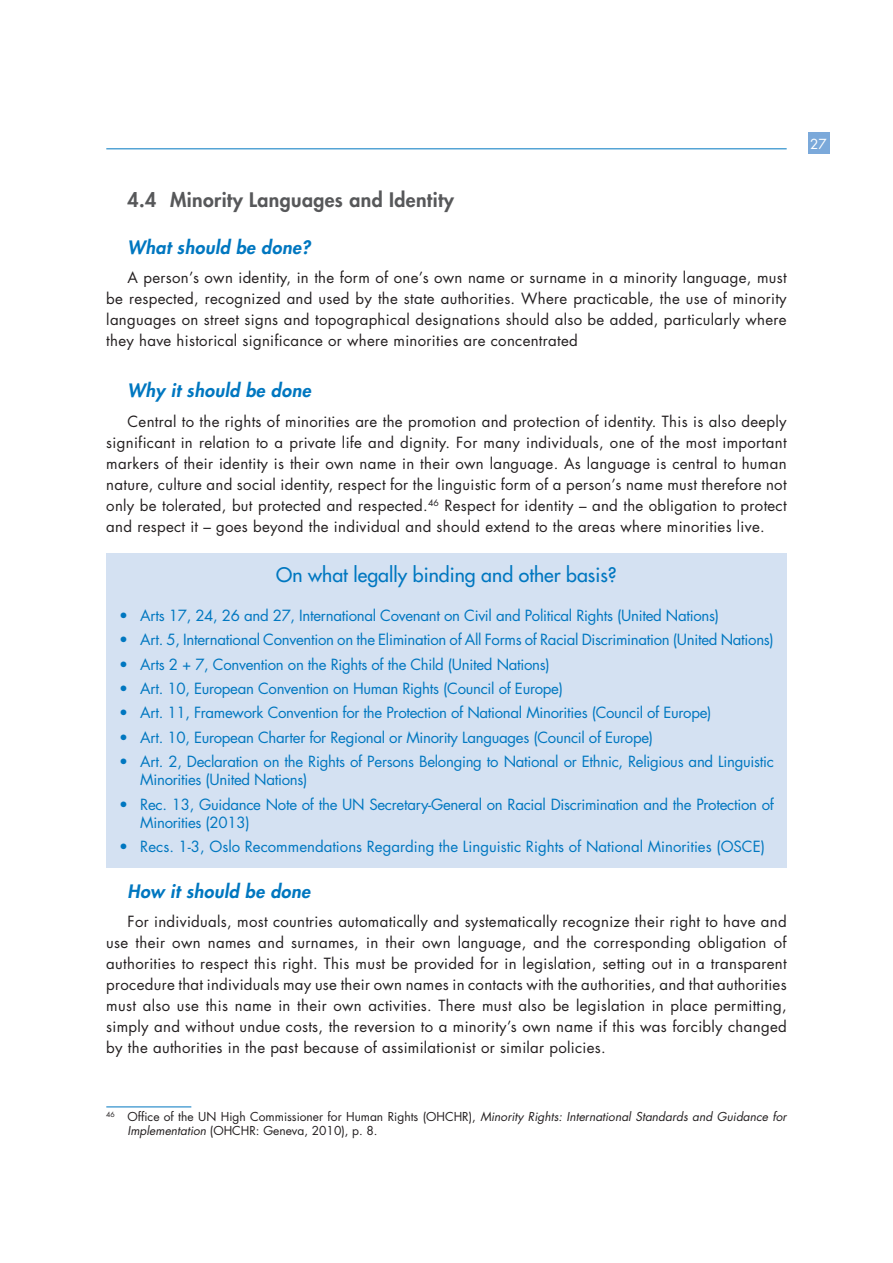
<style>
.page{position:relative;width:893px;height:1263px;background:#fff}
.page>*{position:absolute;margin:0;border:0;box-sizing:border-box;transform-origin:0 0}
.Box_Titre{font:500 19.5px "Futura Std";color:#0077c0}
.Sous_Titre_1_1{font:800 19.5px "Futura Std";letter-spacing:.02em;color:#57585a}
.Texte_courant_bleu_i{font:italic 800 18px "Futura Std";letter-spacing:.02em;color:#0077c0}
.Texte_courant{font:15px/21px "Futura Std";letter-spacing:.02em;color:#231f20;text-align:justify}
.t1{font:15px/18px "Futura Std";letter-spacing:-.02em;color:#0077c0}
.t2{font:15px "Futura Std";color:#0077c0}
.t3{font:13.5px "Futura Std";color:#fff}
.Footnote_text{font:12px/14.2px "Futura Std";color:#231f20}
.s1{font-style:italic}
</style>
<div class="page">
<hr style="left:106px;top:148px;width:681px;height:1px;background:#0077c0">
<div style="left:808px;top:133px;width:21px;height:21px;background:#7ba9da"></div>
<hr style="left:106px;top:1106px;width:85px;height:1px;background:#0077c0">
<div style="left:106px;top:553px;width:681px;height:314px;background:#d4e1f2"></div>
<p class="Sous_Titre_1_1" style="left:128px;top:188px;width:328px">4.4 Minority Languages and Identity</p>
<p class="Texte_courant_bleu_i" style="left:128px;top:236px;width:184px">What should be done?</p>
<p class="Texte_courant" style="left:106px;top:268px;width:682px;text-indent:21px">A person’s own identity, in the form of one’s own name or surname in a minority language, must be respected, recognized and used by the state authorities. Where practicable, the use of minority languages on street signs and topographical designations should also be added, particularly where they have historical significance or where minorities are concentrated</p>
<p class="Texte_courant_bleu_i" style="left:128px;top:379px;width:185px">Why it should be done</p>
<p class="Texte_courant" style="left:106px;top:411px;width:682px;text-indent:21px">Central to the rights of minorities are the promotion and protection of identity. This is also deeply significant in relation to a private life and dignity. For many individuals, one of the most important markers of their identity is their own name in their own language. As language is central to human nature, culture and social identity, respect for the linguistic form of a person’s name must therefore not only be tolerated, but protected and respected.<sup>46</sup> Respect for identity – and the obligation to protect and respect it – goes beyond the individual and should extend to the areas where minorities live.</p>
<p class="Box_Titre" style="left:276px;top:562px;width:342px">On what legally binding and other basis?</p>
<p class="t1" style="left:119px;top:607px;width:601px">• Arts 17, 24, 26 and 27, International Covenant on Civil and Political Rights (United Nations)</p>
<p class="t1" style="left:119px;top:631px;width:656px">• Art. 5, International Convention on the Elimination of All Forms of Racial Discrimination (United Nations)</p>
<p class="t1" style="left:119px;top:655px;width:432px">• Arts 2 + 7, Convention on the Rights of the Child (United Nations)</p>
<p class="t1" style="left:119px;top:680px;width:445px">• Art. 10, European Convention on Human Rights (Council of Europe)</p>
<p class="t1" style="left:119px;top:704px;width:594px">• Art. 11, Framework Convention for the Protection of National Minorities (Council of Europe)</p>
<p class="t1" style="left:119px;top:728px;width:536px">• Art. 10, European Charter for Regional or Minority Languages (Council of Europe)</p>
<p class="t1" style="left:140px;top:753px;width:635px;text-indent:-21px">• Art. 2, Declaration on the Rights of Persons Belonging to National or Ethnic, Religious and Linguistic<br>Minorities (United Nations)</p>
<p class="t1" style="left:140px;top:795px;width:635px;text-indent:-21px">• Rec. 13, Guidance Note of the UN Secretary-General on Racial Discrimination and the Protection of<br>Minorities (2013)</p>
<p class="t2" style="left:119px;top:837px;width:647px">• Recs. 1-3, Oslo Recommendations Regarding the Linguistic Rights of National Minorities (OSCE)</p>
<p class="Texte_courant_bleu_i" style="left:128px;top:879px;width:184px">How it should be done</p>
<p class="Texte_courant" style="left:106px;top:911px;width:682px;text-indent:21px">For individuals, most countries automatically and systematically recognize their right to have and use their own names and surnames, in their own language, and the corresponding obligation of authorities to respect this right. This must be provided for in legislation, setting out in a transparent procedure that individuals may use their own names in contacts with the authorities, and that authorities must also use this name in their own activities. There must also be legislation in place permitting, simply and without undue costs, the reversion to a minority’s own name if this was forcibly changed by the authorities in the past because of assimilationist or similar policies.</p>
<p class="Footnote_text" style="left:128px;top:1110px;width:661px;text-indent:-21px"><sup>46</sup> Office of the UN High Commissioner for Human Rights (OHCHR), <span class="s1">Minority Rights: International Standards and Guidance for<br>Implementation</span> (OHCHR: Geneva, 2010), p. 8.</p>
<p class="t3" style="left:810px;top:135px;width:18px">27</p>
</div>
